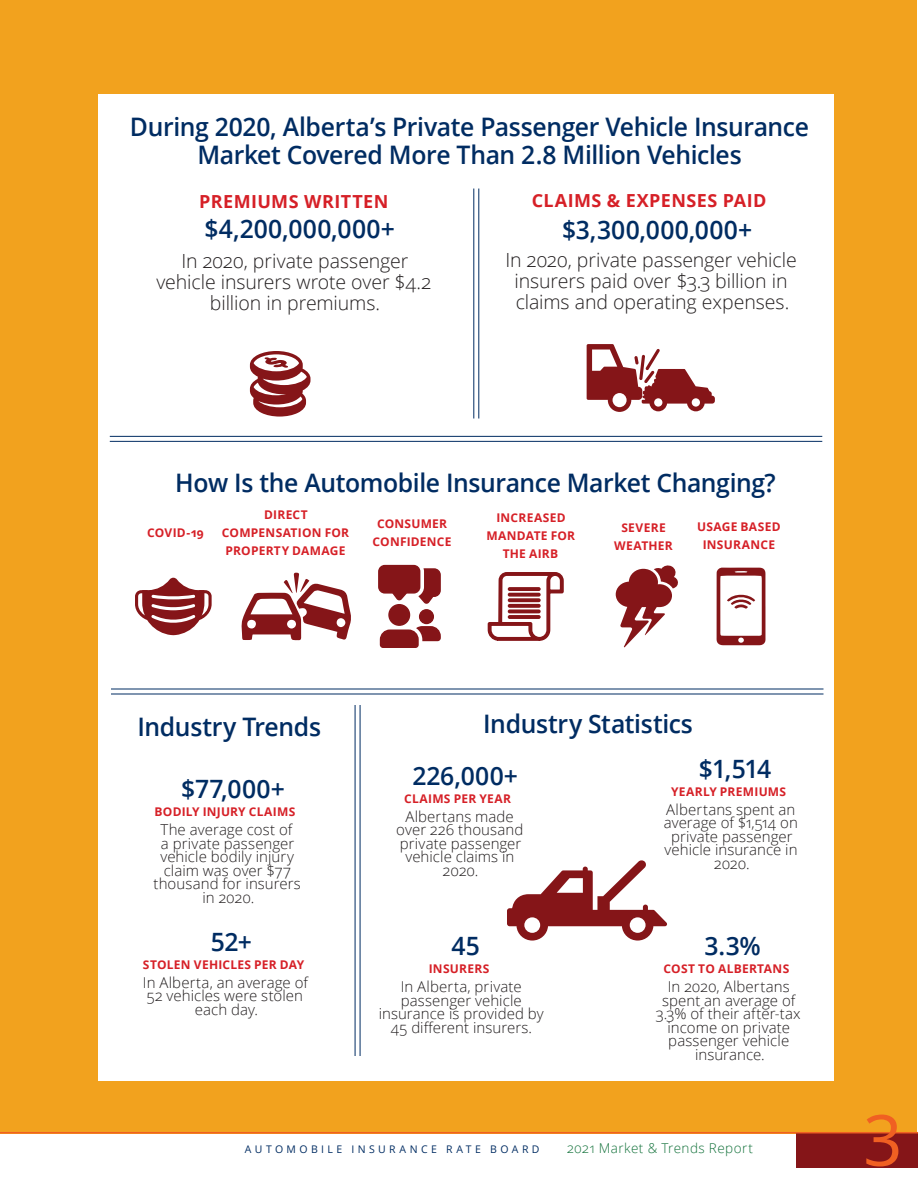
<style>
.page{position:relative;width:918px;height:1188px;background:#fff}
.page>*{position:absolute;margin:0;border:0;box-sizing:border-box;transform-origin:0 0}
.t1{font:72px "Open Sans";color:#f06022}
._2nd_heads_Dark_Blue{font:600 25.5px/28.5px "Open Sans";letter-spacing:-.015em;color:#002c62;text-align:center}
._2nd_heads{font:600 25.5px "Open Sans";letter-spacing:-.015em;color:#002c62}
._2nd_heads_Dark_Blue-2{font:600 25.5px "Open Sans";letter-spacing:.015em;color:#002c62}
._2nd_heads_Dark_Blue-3{font:600 25.2px "Open Sans";letter-spacing:.005em;color:#002c62}
.main_text_2{font:300 19.5px/21px "Open Sans";letter-spacing:-.005em;color:#231f20;text-align:center}
._3rd_head{font:700 18px "Open Sans";letter-spacing:.025em;color:#d62027}
.main_text_2-2{font:300 15px/13.5px "Open Sans";letter-spacing:.005em;color:#231f20;text-align:center}
.t2{font:300 13.5px "Open Sans";letter-spacing:.035em;color:#13723b}
.Graphic_2nd_Head{font:700 12px/18px "Open Sans";letter-spacing:.02em;color:#d62027;text-align:center}
.Graphic_2nd_Centered{font:700 12px "Open Sans";letter-spacing:.02em;color:#d62027}
.t3{font:10.5px "Open Sans";letter-spacing:.325em;color:#002c62}
</style>
<div class="page">
<div style="left:0;top:0;width:917px;height:1134px;background:#f2a21e"></div>
<div style="left:98px;top:94px;width:736px;height:987px;background:#fff"></div>
<hr style="left:110px;top:436px;width:712px;height:1px;background:#002c62">
<hr style="left:110px;top:441px;width:712px;height:1px;background:#002c62">
<hr style="left:355px;top:705px;width:1px;height:351px;background:#002c62">
<hr style="left:360px;top:705px;width:1px;height:351px;background:#002c62">
<hr style="left:473px;top:189px;width:1px;height:229px;background:#002c62">
<hr style="left:478px;top:189px;width:1px;height:229px;background:#002c62">
<hr style="left:111px;top:689px;width:713px;height:1px;background:#002c62">
<hr style="left:111px;top:693px;width:713px;height:1px;background:#002c62">
<svg style="left:250px;top:351px;width:60px;height:66px"></svg>
<svg style="left:507px;top:860px;width:160px;height:81px"></svg>
<svg style="left:587px;top:344px;width:128px;height:68px"></svg>
<svg style="left:135px;top:578px;width:77px;height:57px"></svg>
<svg style="left:487px;top:572px;width:77px;height:69px"></svg>
<div style="left:508px;top:598px;width:33px;height:4px;border:2px solid #851518"></div>
<div style="left:508px;top:593px;width:33px;height:4px;border:2px solid #851518"></div>
<div style="left:508px;top:587px;width:33px;height:4px;border:2px solid #851518"></div>
<div style="left:508px;top:609px;width:33px;height:4px;border:2px solid #851518"></div>
<div style="left:508px;top:604px;width:33px;height:4px;border:2px solid #851518"></div>
<div style="left:508px;top:615px;width:33px;height:4px;border:2px solid #851518"></div>
<svg style="left:378px;top:564px;width:63px;height:41px"></svg>
<div style="left:420px;top:610px;width:13px;height:13px;background:#851518;border-radius:50%"></div>
<div style="left:419px;top:609px;width:15px;height:15px;border:2px solid #851518;border-radius:50%"></div>
<div style="left:389px;top:605px;width:20px;height:20px;background:#851518;border-radius:50%"></div>
<div style="left:388px;top:604px;width:22px;height:22px;border:2px solid #851518;border-radius:50%"></div>
<svg style="left:379px;top:625px;width:62px;height:23px"></svg>
<svg style="left:616px;top:565px;width:62px;height:82px"></svg>
<svg style="left:717px;top:568px;width:49px;height:77px"></svg>
<div style="left:796px;top:1133px;width:122px;height:34px;background:#851518"></div>
<svg style="left:241px;top:573px;width:110px;height:67px"></svg>
<hr style="left:0;top:1132px;width:918px;height:1px;background:#f06022">
<p class="_2nd_heads_Dark_Blue" style="left:130px;top:112px;width:680px">During 2020, Alberta’s Private Passenger Vehicle Insurance<br>Market Covered More Than 2.8 Million Vehicles</p>
<p class="_3rd_head" style="left:199px;top:189px;width:191px">PREMIUMS WRITTEN</p>
<p class="_3rd_head" style="left:532px;top:188px;width:236px">CLAIMS &amp; EXPENSES PAID</p>
<p class="_2nd_heads_Dark_Blue-2" style="left:204px;top:211px;width:192px">$4,200,000,000+</p>
<p class="_2nd_heads_Dark_Blue-2" style="left:562px;top:213px;width:192px">$3,300,000,000+</p>
<p class="main_text_2" style="left:156px;top:249px;width:276px">In 2020, private passenger vehicle insurers wrote over $4.2 billion in premiums.</p>
<p class="main_text_2" style="left:505px;top:249px;width:293px">In 2020, private passenger vehicle insurers paid over $3.3 billion in claims and operating expenses.</p>
<p class="_2nd_heads" style="left:175px;top:465px;width:602px">How Is the Automobile Insurance Market Changing?</p>
<p class="Graphic_2nd_Head" style="left:147px;top:524px;width:58px">COVID-19</p>
<p class="Graphic_2nd_Head" style="left:222px;top:505px;width:129px">DIRECT<br>COMPENSATION FOR<br>PROPERTY DAMAGE</p>
<p class="Graphic_2nd_Head" style="left:373px;top:514px;width:80px">CONSUMER<br>CONFIDENCE</p>
<p class="Graphic_2nd_Head" style="left:486px;top:508px;width:90px">INCREASED<br>MANDATE FOR<br>THE AIRB</p>
<p class="Graphic_2nd_Head" style="left:614px;top:518px;width:60px">SEVERE<br>WEATHER</p>
<p class="Graphic_2nd_Head" style="left:697px;top:518px;width:85px">USAGE BASED<br>INSURANCE</p>
<p class="_2nd_heads_Dark_Blue" style="left:137px;top:712px;width:185px">Industry Trends</p>
<p class="_2nd_heads_Dark_Blue" style="left:483px;top:709px;width:211px">Industry Statistics</p>
<p class="_2nd_heads_Dark_Blue-3" style="left:181px;top:772px;width:105px">$77,000+</p>
<p class="Graphic_2nd_Centered" style="left:155px;top:803px;width:142px">BODILY INJURY CLAIMS</p>
<p class="main_text_2-2" style="left:153px;top:822px;width:149px">The average cost of<br>a private passenger vehicle bodily injury claim was over $77 thousand for insurers in 2020.</p>
<p class="_2nd_heads_Dark_Blue-3" style="left:211px;top:924px;width:43px">52+</p>
<p class="Graphic_2nd_Centered" style="left:143px;top:956px;width:163px">STOLEN VEHICLES PER DAY</p>
<p class="main_text_2-2" style="left:143px;top:975px;width:167px">In Alberta, an average of<br>52 vehicles were stolen each day.</p>
<p class="_2nd_heads_Dark_Blue-3" style="left:412px;top:758px;width:107px">226,000+</p>
<p class="Graphic_2nd_Centered" style="left:404px;top:790px;width:108px">CLAIMS PER YEAR</p>
<p class="main_text_2-2" style="left:396px;top:809px;width:129px">Albertans made over 226 thousand private passenger vehicle claims in<br>2020.</p>
<p class="_2nd_heads_Dark_Blue-3" style="left:452px;top:929px;width:30px">45</p>
<p class="Graphic_2nd_Centered" style="left:429px;top:960px;width:62px">INSURERS</p>
<p class="main_text_2-2" style="left:379px;top:980px;width:167px">In Alberta, private passenger vehicle insurance is provided by<br>45 different insurers.</p>
<p class="_2nd_heads_Dark_Blue-3" style="left:699px;top:751px;width:74px">$1,514</p>
<p class="Graphic_2nd_Centered" style="left:671px;top:783px;width:117px">YEARLY PREMIUMS</p>
<p class="main_text_2-2" style="left:664px;top:802px;width:136px">Albertans spent an average of $1,514 on private passenger vehicle insurance in<br>2020.</p>
<p class="_2nd_heads_Dark_Blue-3" style="left:704px;top:929px;width:58px">3.3%</p>
<p class="Graphic_2nd_Centered" style="left:664px;top:960px;width:127px">COST TO ALBERTANS</p>
<p class="main_text_2-2" style="left:656px;top:979px;width:146px">In 2020, Albertans spent an average of<br>3.3% of their after-tax income on private passenger vehicle insurance.</p>
<p class="t3" style="left:245px;top:1142px;width:296px">AUTOMOBILE INSURANCE RATE BOARD</p>
<p class="t2" style="left:567px;top:1139px;width:188px">2021 Market &amp; Trends Report</p>
<h1 class="t1" style="left:864px;top:1078px;width:40px">3</h1>
</div>
